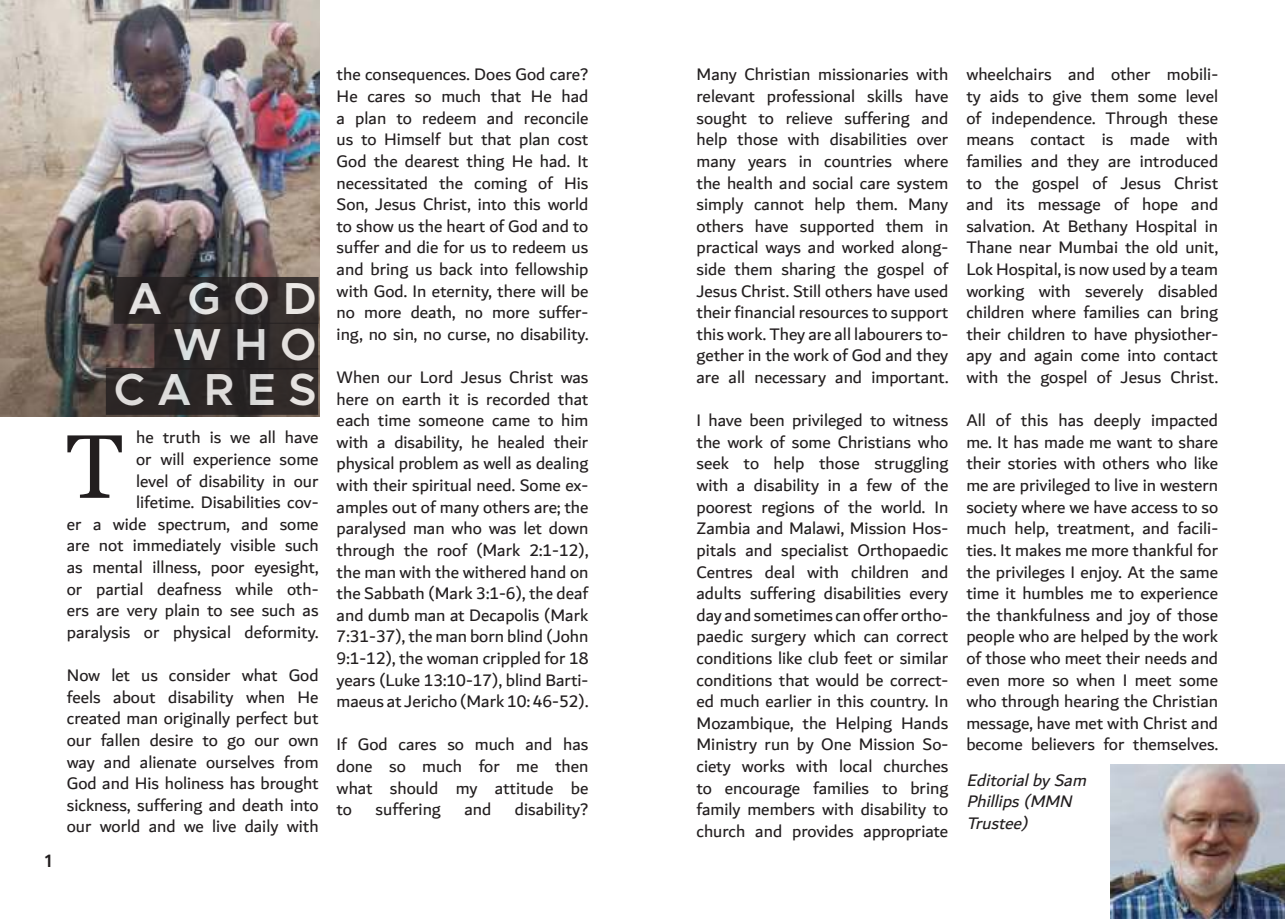
<style>
.page{position:relative;width:1285px;height:919px;background:#fff}
.page>*{position:absolute;margin:0;border:0;box-sizing:border-box;transform-origin:0 0}
.t1{font:90px "Georgia Pro";color:#221e1f}
.t2{font:600 45px/45.5px "Metropolis";color:#fff;text-align:right}
.t3{font:18px/21.6px "Dubai";color:#221e1f;text-align:justify}
.t4{font:italic 18px/21.6px "Dubai";color:#221e1f}
.t5{font:600 18px "Metropolis";color:#221e1f}
</style>
<div class="page">
<img style="left:0;top:0;width:320px;height:416px">
<div style="left:114px;top:278px;width:204px;height:45px;background:linear-gradient(to right,#282425,#352f2e)"></div>
<div style="left:114px;top:277px;width:204px;height:47px;border:2px solid #221e1f"></div>
<div style="left:155px;top:323px;width:162px;height:46px;background:#2e2928"></div>
<div style="left:154px;top:323px;width:164px;height:46px;border:2px solid #221e1f"></div>
<div style="left:107px;top:369px;width:210px;height:45px;background:#2c2726"></div>
<div style="left:106px;top:368px;width:212px;height:47px;border:2px solid #221e1f"></div>
<img style="left:1110px;top:764px;width:174px;height:154px">
<p class="t5" style="left:45px;top:852px;width:9px">1</p>
<h2 class="t2" style="left:114px;top:278px;width:205px">A G O D<br>W H O<br>C A R E S</h2>
<p class="t3" style="left:67px;top:427px;width:253px;text-align:right">he truth is we all have<br>or will experience some<br>level of disability in our<br>lifetime. Disabilities cov-<br>er a wide spectrum, and some are not immediately visible such as mental illness, poor eyesight, or partial deafness while oth&shy;ers are very plain to see such as paralysis or physical deformity.</p>
<p class="t3" style="left:67px;top:665px;width:253px">Now let us consider what God feels about disability when He created man originally perfect but our fallen desire to go our own way and alienate ourselves from God and His holiness has brought sickness, suffering and death into our world and we live daily with</p>
<h1 class="t1" style="left:67px;top:430px;width:57px">T</h1>
<p class="t3" style="left:336px;top:64px;width:253px">the consequences. Does God care?<br>He cares so much that He had a plan to redeem and reconcile us to Himself but that plan cost God the dearest thing He had. It necessitated the coming of His Son, Jesus Christ, into this world to show us the heart of God and to suffer and die for us to redeem us and bring us back into fellowship with God. In eternity, there will be no more death, no more suffer&shy;ing, no sin, no curse, no disability.</p>
<p class="t3" style="left:336px;top:367px;width:253px">When our Lord Jesus Christ was here on earth it is recorded that each time someone came to him with a disability, he healed their physical problem as well as dealing with their spiritual need. Some ex&shy;amples out of many others are; the paralysed man who was let down through the roof (Mark 2:1-12), the man with the withered hand on the Sabbath (Mark 3:1-6), the deaf and dumb man at Decapolis (Mark 7:31-37), the man born blind (John 9:1-12), the woman crippled for 18 years (Luke 13:10-17), blind Barti&shy;maeus at Jericho (Mark 10: 46-52).</p>
<p class="t3" style="left:336px;top:734px;width:253px">If God cares so much and has done so much for me then what should my attitude be to</p>
<p class="t3" style="left:375px;top:799px;width:67px">suffering</p>
<p class="t3" style="left:464px;top:799px;width:28px">and</p>
<p class="t3" style="left:515px;top:799px;width:75px">disability?</p>
<p class="t3" style="left:696px;top:64px;width:253px">Many Christian missionaries with relevant professional skills have sought to relieve suffering and help those with disabilities over many years in countries where the health and social care system simply cannot help them. Many others have supported them in practical ways and worked along&shy;side them sharing the gospel of Jesus Christ. Still others have used their financial resources to support this work. They are all labourers to&shy;gether in the work of God and they are all necessary and important.</p>
<p class="t3" style="left:696px;top:410px;width:253px">I have been privileged to witness the work of some Christians who seek to help those struggling with a disability in a few of the poorest regions of the world. In Zambia and Malawi, Mission Hos&shy;pitals and specialist Orthopaedic Centres deal with children and adults suffering disabilities every day and sometimes can offer ortho&shy;paedic surgery which can correct conditions like club feet or similar conditions that would be correct&shy;ed much earlier in this country. In Mozambique, the Helping Hands Ministry run by One Mission So&shy;ciety works with local churches to encourage families to bring family members with disability to church and provides appropriate</p>
<p class="t3" style="left:966px;top:64px;width:253px">wheelchairs and other mobili&shy;ty aids to give them some level of independence. Through these means contact is made with families and they are introduced to the gospel of Jesus Christ and its message of hope and salvation. At Bethany Hospital in Thane near Mumbai the old unit, Lok Hospital, is now used by a team working with severely disabled children where families can bring their children to have physiother&shy;apy and again come into contact with the gospel of Jesus Christ.</p>
<p class="t3" style="left:966px;top:410px;width:253px">All of this has deeply impacted me. It has made me want to share their stories with others who like me are privileged to live in western society where we have access to so much help, treatment, and facili&shy;ties. It makes me more thankful for the privileges I enjoy. At the same time it humbles me to experience the thankfulness and joy of those people who are helped by the work of those who meet their needs and even more so when I meet some who through hearing the Christian message, have met with Christ and become believers for themselves.</p>
<p class="t4" style="left:966px;top:769px;width:125px">Editorialby Sam<br>Phillips (MMN<br>Trustee)</p>
</div>
